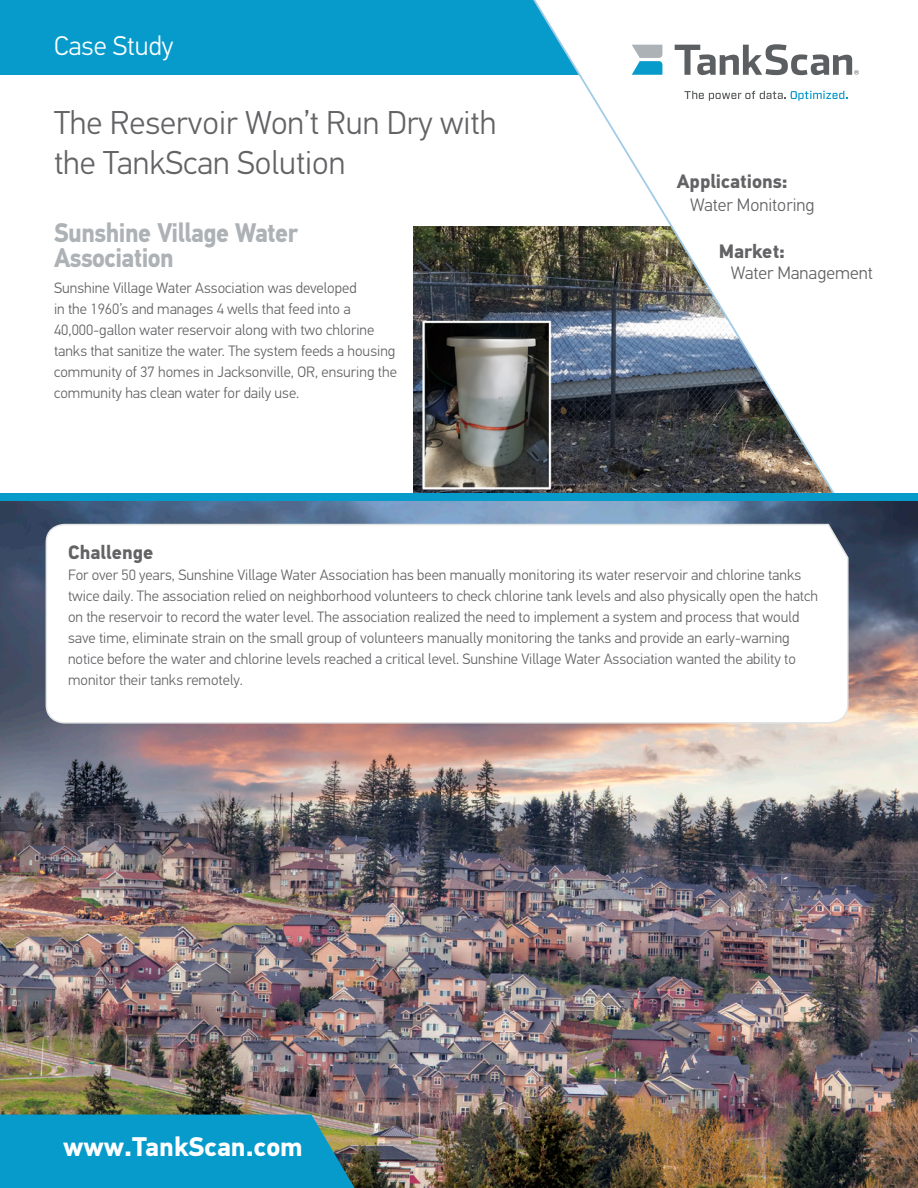
<style>
.page{position:relative;width:918px;height:1188px;background:#fff}
.page>*{position:absolute;margin:0;border:0;box-sizing:border-box;transform-origin:0 0}
.headline{font:300 33px "PF Din Text Pro";color:#636366}
.t1{font:700 27px "PF Din Text Pro";letter-spacing:-.02em;color:#adb2b6;scale:.92 1}
.t2{font:700 27px "PF Din Text Pro";color:#fff}
.t3{font:300 27px "PF Din Text Pro";color:#fff}
.subhead{font:700 19.5px "PF Din Text Pro";color:#636366}
.t4{font:300 18px "PF Din Text Pro";color:#636366}
.cs_body_copy{font:300 15px/21px "PF Din Text Pro";color:#636366}
</style>
<div class="page">
<img style="left:414px;top:227px;width:98px;height:267px">
<div style="left:0;top:0;width:918px;height:75px;background:#079bcc"></div>
<svg style="left:512px;top:0;width:406px;height:494px"></svg>
<svg style="left:684px;top:91px;width:163px;height:10px"></svg>
<svg style="left:675px;top:44px;width:184px;height:31px;background:#bfc0c1"></svg>
<svg style="left:632px;top:45px;width:30px;height:30px"></svg>
<img style="left:0;top:501px;width:918px;height:687px">
<div style="left:0;top:494px;width:918px;height:7px;background:#079bcc"></div>
<svg style="left:45px;top:523px;width:805px;height:201px"></svg>
<svg style="left:0;top:1115px;width:369px;height:73px;background:#1297c0"></svg>
<h2 class="t3" style="left:54px;top:30px;width:121px">Case Study</h2>
<p class="headline" style="left:54px;top:103px;width:444px">The Reservoir Won’t Run Dry with</p>
<p class="headline" style="left:54px;top:144px;width:293px">the TankScan Solution</p>
<p class="t1" style="left:54px;top:216px;width:267px">Sunshine Village Water</p>
<p class="t1" style="left:54px;top:241px;width:132px">Association</p>
<p class="cs_body_copy" style="left:54px;top:278px;width:344px">Sunshine Village Water Association was developed<br>in the 1960’s and manages 4 wells that feed into a 40,000-gallon water reservoir along with two chlorine tanks that sanitize the water. The system feeds a housing community of 37 homes in Jacksonville, OR, ensuring the community has clean water for daily use.</p>
<p class="subhead" style="left:677px;top:169px;width:113px">Applications:</p>
<p class="t4" style="left:690px;top:195px;width:126px">Water Monitoring</p>
<p class="subhead" style="left:719px;top:239px;width:68px">Market:</p>
<p class="t4" style="left:731px;top:263px;width:144px">Water Management</p>
<p class="subhead" style="left:68px;top:540px;width:87px">Challenge</p>
<p class="cs_body_copy" style="left:68px;top:565px;width:752px">For over 50 years, Sunshine Village Water Association has been manually monitoring its water reservoir and chlorine tanks twice daily. The association relied on neighborhood volunteers to check chlorine tank levels and also physically open the hatch on the reservoir to record the water level. The association realized the need to implement a system and process that would save time, eliminate strain on the small group of volunteers manually monitoring the tanks and provide an early-warning notice before the water and chlorine levels reached a critical level. Sunshine Village Water Association wanted the ability to monitor their tanks remotely.</p>
<p class="t2" style="left:63px;top:1131px;width:241px">www.TankScan.com</p>
</div>
